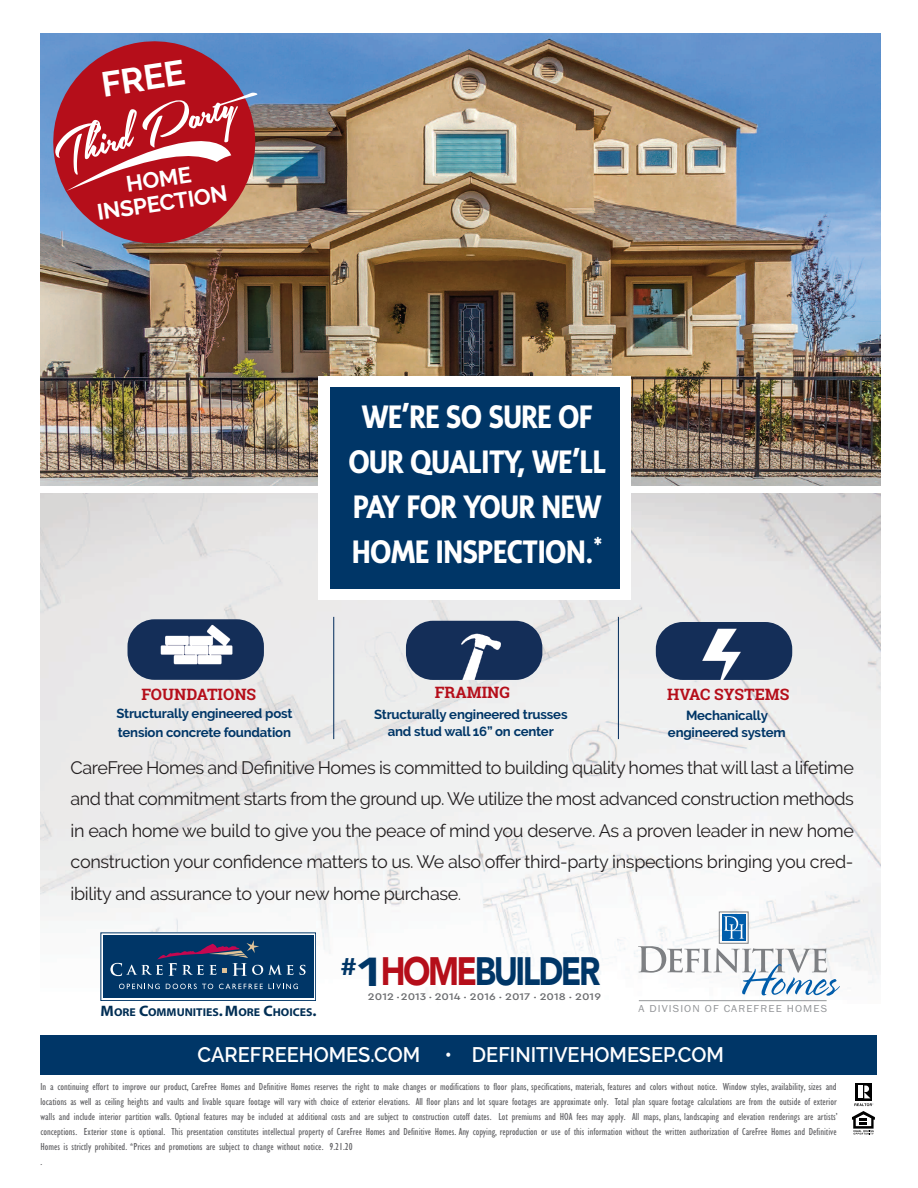
<style>
.page{position:relative;width:918px;height:1188px;background:#fff}
.page>*{position:absolute;margin:0;border:0;box-sizing:border-box;transform-origin:0 0}
.t1{font:63.6px "Southern Aire Personal Use Only";color:#fff;scale:.79 1}
.t2{font:900 39.3px "Avenir LT Std";letter-spacing:-.075em;color:#003667;scale:.84 1}
.t3{font:700 34.8px "Raleway";color:#fff}
.t4{font:700 33.3px/44.8px "Sensibility";letter-spacing:-.015em;color:#fff;text-align:center;scale:.95 1}
.t5{font:700 22.35px/23.9px "Raleway";color:#fff;text-align:center}
.t6{font:600 21px "Raleway";color:#fff;scale:.95 1}
.t7{font:18px/31.5px "Raleway";letter-spacing:-.02em;color:#231f20;text-align:justify}
.t8{font:700 15.9px "Roboto Slab";color:#b50e1a}
.t9{font:700 13.2px/17.1px "Raleway";letter-spacing:-.015em;color:#003667;text-align:center}
.t10{font:700 11.4px "Myriad";color:#002e54;scale:1.04 1}
.t11{font:condensed 10.5px/15px "Gill Sans";color:#636366}
.t12{font:10.5px "Franklin Gothic";letter-spacing:.1em;color:#939598;scale:1.07 1}
.t13{font:500 10.05px "Cera Pro";color:#6c6d70;scale:1.19 1}
.s1{font-size:15px}
.s2{font-size:40.05px}
.s3{color:#b50e1a}
.s4{font-size:5.55px}
.s5{font-size:15.15px}
</style>
<div class="page">
<img style="left:40px;top:494px;width:840px;height:508px">
<img style="left:41px;top:34px;width:840px;height:452px">
<div style="left:318px;top:376px;width:313px;height:224px;background:#fff"></div>
<div style="left:40px;top:1035px;width:837px;height:40px;background:#003667"></div>
<div style="left:103px;top:935px;width:210px;height:63px;background:#003667"></div>
<svg style="left:119px;top:984px;width:41px;height:5px"></svg>
<svg style="left:166px;top:984px;width:47px;height:5px"></svg>
<svg style="left:219px;top:984px;width:79px;height:5px"></svg>
<svg style="left:110px;top:940px;width:184px;height:36px"></svg>
<svg style="left:300px;top:965px;width:6px;height:10px"></svg>
<svg style="left:855px;top:1083px;width:17px;height:3px"></svg>
<svg style="left:852px;top:1086px;width:23px;height:49px"></svg>
<hr style="left:333px;top:617px;width:1px;height:122px;background:#002a5a">
<hr style="left:618px;top:617px;width:1px;height:122px;background:#002a5a">
<svg style="left:638px;top:946px;width:202px;height:50px"></svg>
<div style="left:722px;top:914px;width:24px;height:27px;background:#015dab"></div>
<svg style="left:724px;top:916px;width:20px;height:23px"></svg>
<hr style="left:639px;top:1000px;width:188px;height:1px;background:#939598">
<div style="left:330px;top:387px;width:290px;height:202px;background:#003667"></div>
<img style="left:406px;top:621px;width:136px;height:59px;border-radius:27px">
<img style="left:128px;top:619px;width:136px;height:61px;border-radius:27px">
<img style="left:656px;top:622px;width:136px;height:58px;border-radius:27px">
<svg style="left:46px;top:34px;width:216px;height:216px;background:#99495e"></svg>
<svg style="left:67px;top:106px;width:164px;height:85px;background:#bc2732"></svg>
<h3 class="t3" style="left:98px;top:65px;width:85px;rotate:-9deg">FREE</h3>
<h1 class="t1" style="left:46px;top:123px;width:238px;rotate:-16deg">Third Party</h1>
<h3 class="t5" style="left:92px;top:178px;width:133px;rotate:-9deg">HOME<br>INSPECTION</h3>
<h3 class="t8" style="left:141px;top:685px;width:116px">FOUNDATIONS</h3>
<p class="t9" style="left:116px;top:704px;width:178px;line-height:18.6px;text-align:left">Structurally engineered post tension concrete foundation</p>
<h3 class="t4" style="left:348px;top:396px;width:273px">WE’RE SO SURE OF<br>OUR QUALITY, WE’LL<br>PAY FOR YOUR NEW<br>HOME INSPECTION.<sup>*</sup></h3>
<h3 class="t8" style="left:435px;top:683px;width:77px">FRAMING</h3>
<p class="t9" style="left:374px;top:706px;width:195px">Structurally engineered trusses and stud wall 16” on center</p>
<h3 class="t8" style="left:667px;top:685px;width:124px">HVAC SYSTEMS</h3>
<p class="t9" style="left:668px;top:707px;width:119px">Mechanically engineered system</p>
<p class="t7" style="left:71px;top:752px;width:785px">CareFree Homes and Definitive Homes is committed to building quality homes that will last a lifetime and that commitment starts from the ground up. We utilize the most advanced construction methods in each home we build to give you the peace of mind you deserve. As a proven leader in new home construction your confidence matters to us. We also offer third-party inspections bringing you cred&shy;ibility and assurance to your new home purchase<span class="s1">.</span></p>
<h2 class="t2" style="left:340px;top:956px;width:311px"><sup>#</sup><span class="s2">1</span><span class="s3">HOME</span>BUILDER</h2>
<p class="t13" style="left:368px;top:993px;width:197px">2012 <span class="s4">•</span> 2013 <span class="s4">•</span> 2014 <span class="s4">•</span> 2016 <span class="s4">•</span> 2017 <span class="s4">•</span> 2018 <span class="s4">•</span> 2019</p>
<p class="t12" style="left:639px;top:1002px;width:178px">A DIVISION OF CAREFREE HOMES</p>
<p class="t10" style="left:101px;top:1008px;width:209px"><span class="s5">M</span>ORE <span class="s5">C</span>OMMUNITIES<span class="s5">.M</span>ORE <span class="s5">C</span>HOICES<span class="s5">.</span></p>
<h3 class="t6" style="left:198px;top:1043px;width:556px">CAREFREEHOMES.COM • DEFINITIVEHOMESEP.COM</h3>
<p class="t11" style="left:41px;top:1080px;width:799px">In a continuing effort to improve our product, CareFree Homes and Definitive Homes reserves the right to make changes or modifications to floor plans, specifications, materials, features and colors without notice. Window styles, availability, sizes and locations as well as ceiling heights and vaults and livable square footage will vary with choice of exterior elevations. All floor plans and lot square footages are approximate only. Total plan square footage calculations are from the outside of exterior walls and include interior partition walls. Optional features may be included at additional costs and are subject to construction cutoff dates. Lot premiums and HOA fees may apply. All maps, plans, landscaping and elevation renderings are artists’ conceptions. Exterior stone is optional. This presentation constitutes intellectual property of CareFree Homes and Definitive Homes. Any copying, reproduction or use of this information without the written authorization of CareFree Homes and Definitive Homes is strictly prohibited. *Prices and promotions are subject to change without notice. 9.21.20<br>.</p>
</div>
